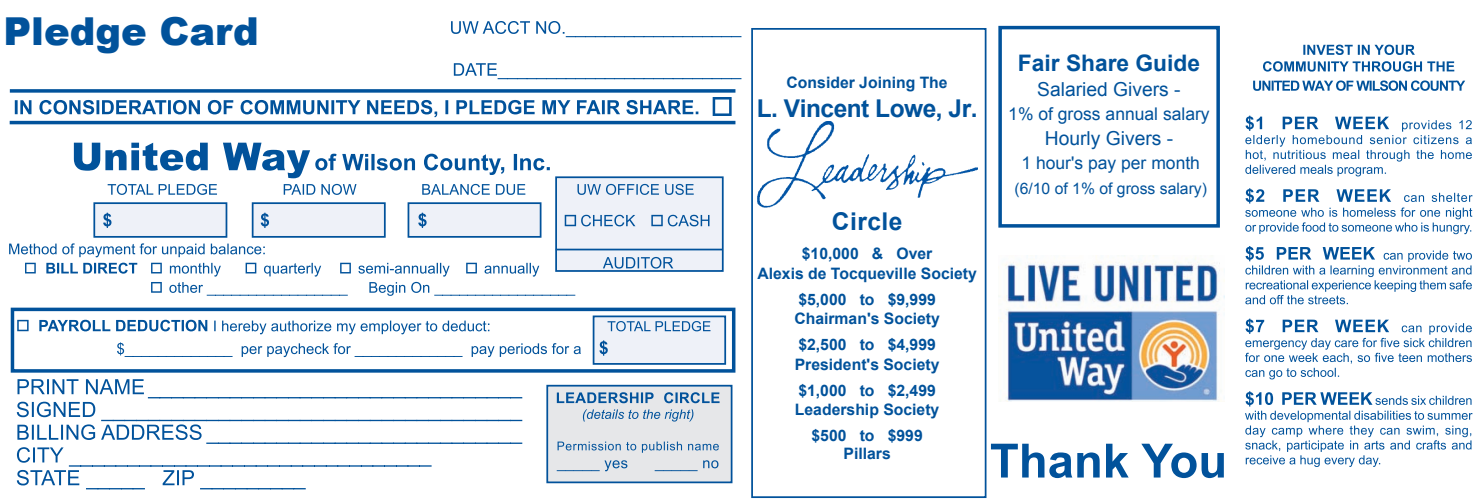
<style>
.page{position:relative;width:1481px;height:504px;background:#fff}
.page>*{position:absolute;margin:0;border:0;box-sizing:border-box;transform-origin:0 0}
.t1{font:900 38.5px "Arial";color:#01529b}
.t2{font:700 24.5px "Arial";letter-spacing:-.02em;color:#01529b}
.t3{font:700 22.75px "Arial";color:#01529b}
.t4{font:19.25px "Arial";color:#01529b}
.t5{font:17.5px "Arial";color:#01529b}
.t6{font:700 15.75px/19.2px "Arial";color:#01529b}
.t7{font:15.75px "Arial";color:#01529b}
</style>
<div class="page">
<div style="left:546px;top:385px;width:186px;height:98px;background:#e6e7e9;border:2px solid #01529b"></div>
<div style="left:593px;top:316px;width:133px;height:49px;background:#eef1f8;border:2px solid #01529b"></div>
<div style="left:555px;top:176px;width:168px;height:96px;background:#eef1f8;border:2px solid #01529b"></div>
<div style="left:407px;top:202px;width:134px;height:36px;background:#eef1f8;border:2px solid #01529b"></div>
<div style="left:252px;top:202px;width:134px;height:36px;background:#eef1f8;border:2px solid #01529b"></div>
<div style="left:93px;top:202px;width:134px;height:36px;background:#eef1f8;border:2px solid #01529b"></div>
<hr style="left:10px;top:121px;width:725px;height:3px;background:#01529b">
<hr style="left:556px;top:249px;width:166px;height:1px;background:#01529b">
<div style="left:11px;top:308px;width:724px;height:65px;border:4px solid #01529b"></div>
<svg style="left:557px;top:460px;width:161px;height:11px"></svg>
<svg style="left:557px;top:442px;width:162px;height:11px"></svg>
<svg style="left:583px;top:409px;width:110px;height:13px"></svg>
<svg style="left:557px;top:392px;width:162px;height:11px"></svg>
<svg style="left:10px;top:89px;width:725px;height:4px;background:#2067a7"></svg>
<svg style="left:17px;top:379px;width:505px;height:110px"></svg>
<svg style="left:117px;top:340px;width:491px;height:17px"></svg>
<svg style="left:17px;top:320px;width:693px;height:14px"></svg>
<svg style="left:9px;top:243px;width:664px;height:53px"></svg>
<svg style="left:103px;top:213px;width:606px;height:15px"></svg>
<svg style="left:108px;top:184px;width:586px;height:11px"></svg>
<svg style="left:74px;top:143px;width:476px;height:35px"></svg>
<svg style="left:15px;top:97px;width:716px;height:20px"></svg>
<svg style="left:454px;top:63px;width:287px;height:16px"></svg>
<svg style="left:451px;top:21px;width:290px;height:16px"></svg>
<img style="left:757px;top:122px;width:221px;height:85px">
<div style="left:751px;top:28px;width:235px;height:470px;border:2px solid #01529b"></div>
<svg style="left:1245px;top:391px;width:227px;height:76px"></svg>
<svg style="left:1245px;top:319px;width:226px;height:60px"></svg>
<svg style="left:1245px;top:246px;width:226px;height:58px"></svg>
<svg style="left:1245px;top:188px;width:227px;height:46px"></svg>
<svg style="left:1245px;top:116px;width:226px;height:60px"></svg>
<svg style="left:1253px;top:80px;width:212px;height:11px"></svg>
<svg style="left:1263px;top:61px;width:191px;height:11px"></svg>
<svg style="left:1303px;top:45px;width:111px;height:10px"></svg>
<svg style="left:991px;top:444px;width:232px;height:34px"></svg>
<div style="left:998px;top:26px;width:222px;height:202px;border:4px solid #01529b"></div>
<img style="left:998px;top:255px;width:226px;height:146px">
<h1 class="t1" style="left:3px;top:3px;width:257px">Pledge Card</h1>
<p class="t6" style="left:786px;top:73px;width:163px">Consider Joining The</p>
<h2 class="t2" style="left:756px;top:92px;width:222px">L. Vincent Lowe, Jr.</h2>
<h2 class="t2" style="left:832px;top:205px;width:72px">Circle</h2>
<p class="t6" style="left:757px;top:245px;width:221px;text-align:center">$10,000 &amp; Over<br>Alexis de Tocqueville Society</p>
<p class="t6" style="left:794px;top:290px;width:147px">$5,000 to $9,999<br>Chairman's Society</p>
<p class="t6" style="left:795px;top:336px;width:146px">$2,500 to $4,999<br>President's Society</p>
<p class="t6" style="left:795px;top:381px;width:146px">$1,000 to $2,499<br>Leadership Society</p>
<p class="t6" style="left:811px;top:428px;width:113px;line-height:17.5px;text-align:center">$500 to $999<br>Pillars</p>
<h3 class="t3" style="left:1018px;top:48px;width:184px">Fair Share Guide</h3>
<p class="t4" style="left:1037px;top:76px;width:145px">Salaried Givers -</p>
<p class="t5" style="left:1008px;top:103px;width:203px">1% of gross annual salary</p>
<p class="t4" style="left:1044px;top:125px;width:130px">Hourly Givers -</p>
<p class="t5" style="left:1021px;top:152px;width:180px">1 hour's pay per month</p>
<p class="t7" style="left:1014px;top:178px;width:194px">(6/10 of 1% of gross salary)</p>
</div>
